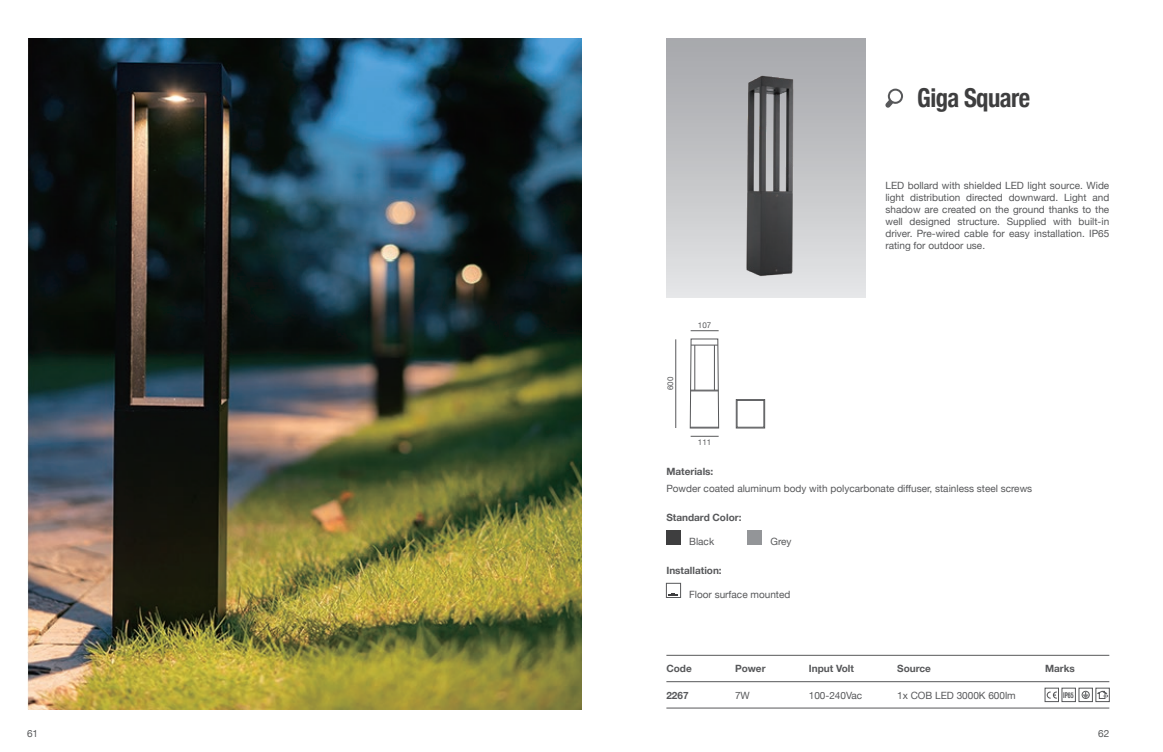
<style>
.page{position:relative;width:1163px;height:752px;background:#fff}
.page>*{position:absolute;margin:0;border:0;box-sizing:border-box;transform-origin:0 0}
.t1{font:700 condensed 26px "Helvetica Neue";letter-spacing:-.025em;color:#3e3e3f;scale:.95 1}
.t2{font:10px/12px "Helvetica Neue";color:#57585a;text-align:justify}
.t3{font:700 10px "Helvetica Neue";color:#57585a}
.t4{font:8px "Helvetica Neue";color:#57585a}
.t5{font:700 condensed 8px "Helvetica Neue";color:#57585a;scale:.75 1}
</style>
<div class="page">
<div style="left:666px;top:39px;width:199px;height:258px;background:linear-gradient(to bottom,#a5a6aa,#e3e4e6)"></div>
<div style="left:666px;top:583px;width:14px;height:14px;border:1px solid #57585a"></div>
<svg style="left:668px;top:593px;width:10px;height:2px"></svg>
<hr style="left:666px;top:654px;width:443px;height:1px;background:#57585a">
<hr style="left:666px;top:680px;width:443px;height:1px;background:#57585a">
<hr style="left:666px;top:707px;width:443px;height:1px;background:#57585a">
<svg style="left:885px;top:89px;width:18px;height:19px"></svg>
<svg style="left:1046px;top:691px;width:10px;height:7px"></svg>
<svg style="left:1083px;top:692px;width:4px;height:4px"></svg>
<div style="left:1081px;top:690px;width:8px;height:8px;border:1px solid #57585a;border-radius:50%"></div>
<svg style="left:1097px;top:690px;width:11px;height:8px"></svg>
<img style="left:27px;top:39px;width:554px;height:670px">
<img style="left:731px;top:58px;width:90px;height:229px">
<hr style="left:675px;top:339px;width:1px;height:89px;background:#57585a">
<svg style="left:690px;top:436px;width:28px;height:1px"></svg>
<svg style="left:690px;top:330px;width:28px;height:1px"></svg>
<svg style="left:690px;top:338px;width:28px;height:90px"></svg>
<hr style="left:694px;top:345px;width:1px;height:45px;background:#57585a">
<hr style="left:714px;top:345px;width:1px;height:45px;background:#57585a">
<div style="left:736px;top:399px;width:28px;height:29px;border:1px solid #57585a"></div>
<div style="left:736px;top:400px;width:27px;height:27px;border:1px solid #57585a"></div>
<div style="left:666px;top:530px;width:14px;height:14px;background:#3e3e3f"></div>
<div style="left:747px;top:530px;width:14px;height:14px;background:#939598"></div>
<h1 class="t1" style="left:917px;top:76px;width:120px">Giga Square</h1>
<p class="t4" style="left:664px;top:390px;width:15px;rotate:-90deg">600</p>
<p class="t4" style="left:698px;top:319px;width:15px">107</p>
<p class="t4" style="left:698px;top:436px;width:15px">111</p>
<p class="t2" style="left:885px;top:179px;width:225px">LED bollard with shielded LED light source. Wide light distribution directed downward. Light and shadow are created on the ground thanks to the well designed structure. Supplied with built-in driver. Pre-wired cable for easy installation. IP65 rating for outdoor use.</p>
<p class="t3" style="left:666px;top:463px;width:49px">Materials:</p>
<p class="t2" style="left:666px;top:483px;width:367px">Powder coated aluminum body with polycarbonate diffuser, stainless steel screws</p>
<p class="t3" style="left:666px;top:509px;width:77px">Standard Color:</p>
<p class="t2" style="left:689px;top:535px;width:26px">Black</p>
<p class="t2" style="left:770px;top:535px;width:23px">Grey</p>
<p class="t3" style="left:666px;top:562px;width:57px">Installation:</p>
<p class="t2" style="left:689px;top:588px;width:103px">Floor surface mounted</p>
<p class="t3" style="left:666px;top:660px;width:27px">Code</p>
<p class="t3" style="left:734px;top:660px;width:32px">Power</p>
<p class="t3" style="left:808px;top:660px;width:47px">Input Volt</p>
<p class="t3" style="left:897px;top:660px;width:35px">Source</p>
<p class="t3" style="left:1044px;top:660px;width:31px">Marks</p>
<p class="t3" style="left:666px;top:687px;width:24px">2267</p>
<p class="t2" style="left:734px;top:689px;width:16px">7W</p>
<p class="t2" style="left:808px;top:689px;width:55px">100-240Vac</p>
<p class="t2" style="left:897px;top:689px;width:120px">1x COB LED 3000K 600lm</p>
<p class="t5" style="left:1063px;top:688px;width:15px">IP65</p>
<p class="t2" style="left:27px;top:727px;width:13px">61</p>
<p class="t2" style="left:1097px;top:727px;width:13px">62</p>
</div>
